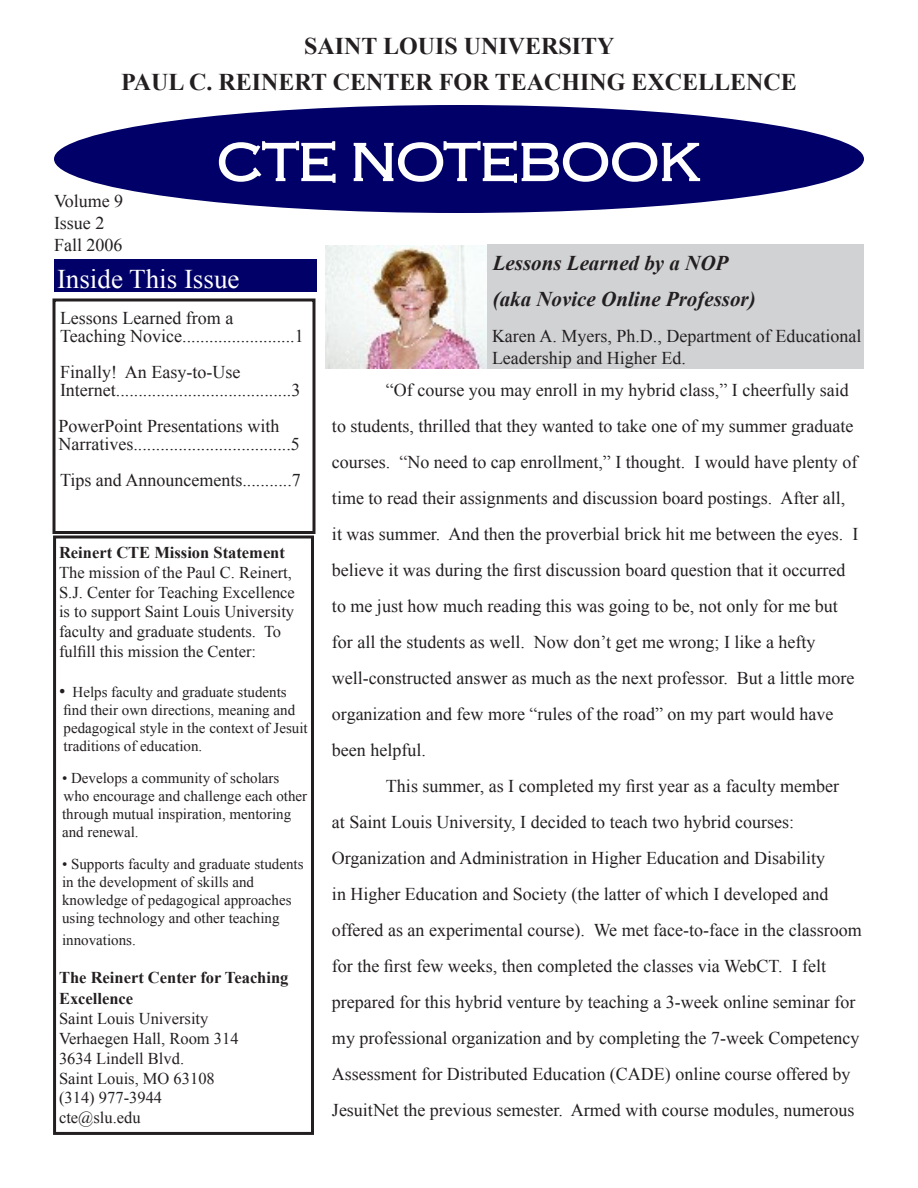
<style>
.page{position:relative;width:918px;height:1188px;background:#fff}
.page>*{position:absolute;margin:0;border:0;box-sizing:border-box;transform-origin:0 0}
.t1{font:300 54px "Copperplate Gothic";color:#fff}
.t2{font:27px "Times New Roman";color:#fff}
.t3{font:700 24px/36px "Times New Roman";color:#231f20;text-align:center}
.t4{font:italic 700 21px/36px "Times New Roman";color:#231f20}
.t5{font:18px/36px "Times New Roman";color:#231f20}
.t6{font:16.5px/19.8px "Times New Roman";color:#231f20}
.t7{font:700 16.5px/21.6px "Times New Roman";color:#231f20}
.t8{font:15px/18px "Times New Roman";color:#231f20}
</style>
<div class="page">
<div style="left:54px;top:105px;width:810px;height:108px;background:#010068;border-radius:50%"></div>
<svg style="left:218px;top:141px;width:118px;height:42px"></svg>
<svg style="left:353px;top:141px;width:348px;height:42px"></svg>
<div style="left:54px;top:260px;width:262px;height:32px;background:#010068"></div>
<div style="left:53px;top:536px;width:261px;height:599px;border:3px solid #231f20"></div>
<div style="left:52px;top:298px;width:263px;height:236px;border:3px solid #231f20"></div>
<img style="left:326px;top:245px;width:162px;height:124px">
<div style="left:488px;top:244px;width:376px;height:125px;background:#d1d2d4"></div>
<h3 class="t3" style="left:121px;top:27px;width:677px">SAINT LOUIS UNIVERSITY<br>PAUL C. REINERT CENTER FOR TEACHING EXCELLENCE</h3>
<p class="t5" style="left:54px;top:190px;width:71px;line-height:21.6px">Volume 9<br>Issue 2<br>Fall 2006</p>
<h1 class="t1" style="left:217px;top:133px;width:484px">CTE NOTEBOOK</h1>
<h2 class="t2" style="left:57px;top:261px;width:184px">Inside This Issue</h2>
<p class="t5" style="left:60px;top:309px;width:245px;line-height:18px">Lessons Learned from a<br>Teaching Novice.........................1</p>
<p class="t5" style="left:60px;top:363px;width:242px;line-height:18px">Finally! An Easy-to-Use<br>Internet.......................................3</p>
<p class="t5" style="left:58px;top:417px;width:243px;line-height:18px">PowerPoint Presentations with<br>Narratives...................................5</p>
<p class="t5" style="left:60px;top:462px;width:242px">Tips and Announcements...........7</p>
<p class="t7" style="left:59px;top:541px;width:227px">Reinert CTE Mission Statement</p>
<p class="t6" style="left:59px;top:562px;width:237px">The mission of the Paul C. Reinert, S.J. Center for Teaching Excellence is to support Saint Louis University faculty and graduate students. To fulfill this mission the Center:</p>
<p class="t8" style="left:64px;top:682px;width:246px;text-indent:9px">Helps faculty and graduate students find their own directions, meaning and pedagogical style in the context of Jesuit traditions of education.</p>
<p class="t8" style="left:62px;top:769px;width:247px">• Develops a community of scholars who encourage and challenge each other through mutual inspiration, mentoring and renewal.</p>
<p class="t8" style="left:62px;top:855px;width:243px">• Supports faculty and graduate students in the development of skills and knowledge of pedagogical approaches using technology and other teaching</p>
<p class="t8" style="left:62px;top:931px;width:75px">innovations.</p>
<p class="t7" style="left:59px;top:966px;width:231px">The Reinert Center for Teaching<br>Excellence</p>
<p class="t6" style="left:59px;top:1009px;width:181px">Saint Louis University<br>Verhaegen Hall, Room 314<br>3634 Lindell Blvd.<br>Saint Louis, MO 63108 (314) 977-3944 cte@slu.edu</p>
<p class="t5" style="left:59px;top:672px;width:8px">•</p>
<p class="t4" style="left:493px;top:244px;width:265px">Lessons Learned by a NOP (aka Novice Online Professor)</p>
<p class="t5" style="left:492px;top:325px;width:371px;line-height:21.6px">Karen A. Myers, Ph.D., Department of Educational<br>Leadership and Higher Ed.</p>
<p class="t5" style="left:332px;top:372px;width:528px;text-indent:54px">“Of course you may enroll in my hybrid class,” I cheerfully said to students, thrilled that they wanted to take one of my summer graduate courses. “No need to cap enrollment,” I thought. I would have plenty of time to read their assignments and discussion board postings. After all, it was summer. And then the proverbial brick hit me between the eyes. I believe it was during the first discussion board question that it occurred to me just how much reading this was going to be, not only for me but for all the students as well. Now don’t get me wrong; I like a hefty well-constructed answer as much as the next professor. But a little more organization and few more “rules of the road” on my part would have been helpful.</p>
<p class="t5" style="left:332px;top:768px;width:531px;text-indent:54px">This summer, as I completed my first year as a faculty member<br>at Saint Louis University, I decided to teach two hybrid courses:<br>Organization and Administration in Higher Education and Disability<br>in Higher Education and Society (the latter of which I developed and offered as an experimental course). We met face-to-face in the classroom for the first few weeks, then completed the classes via WebCT. I felt prepared for this hybrid venture by teaching a 3-week online seminar for my professional organization and by completing the 7-week Competency Assessment for Distributed Education (CADE) online course offered by JesuitNet the previous semester. Armed with course modules, numerous</p>
</div>
